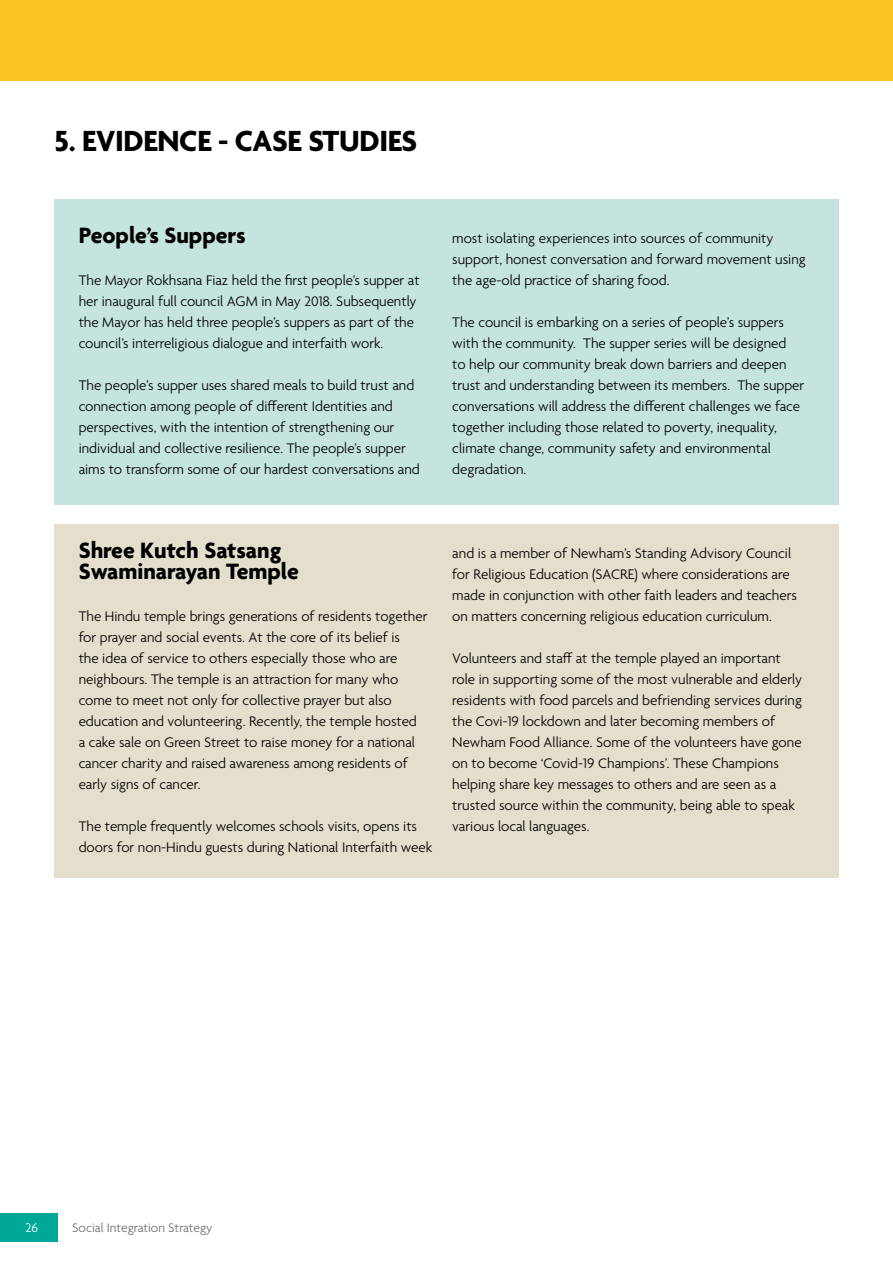
<style>
.page{position:relative;width:893px;height:1263px;background:#fff}
.page>*{position:absolute;margin:0;border:0;box-sizing:border-box;transform-origin:0 0}
.t1{font:700 31.5px "Agenda";letter-spacing:-.01em;color:#000}
.t2{font:700 24px/21px "Agenda";color:#000}
.t3{font:300 15px/21px "Agenda";color:#000}
.t4{font:300 13.5px "Agenda";color:#706f6f}
.t5{font:300 13.5px "Agenda";color:#fff}
</style>
<div class="page">
<div style="left:0;top:1213px;width:57px;height:29px;background:#00a898"></div>
<div style="left:54px;top:199px;width:785px;height:306px;background:#c5e4df"></div>
<div style="left:54px;top:524px;width:785px;height:354px;background:#e4decc"></div>
<div style="left:0;top:0;width:893px;height:81px;background:#fbc424"></div>
<h1 class="t1" style="left:54px;top:124px;width:365px">5. EVIDENCE - CASE STUDIES</h1>
<h2 class="t2" style="left:79px;top:226px;width:169px">People’s Suppers</h2>
<p class="t3" style="left:79px;top:271px;width:342px">The Mayor Rokhsana Fiaz held the first people’s supper at her inaugural full council AGM in May 2018. Subsequently the Mayor has held three people’s suppers as part of the council’s interreligious dialogue and interfaith work.</p>
<p class="t3" style="left:79px;top:376px;width:343px">The people’s supper uses shared meals to build trust and connection among people of different Identities and perspectives, with the intention of strengthening our individual and collective resilience. The people’s supper aims to transform some of our hardest conversations and</p>
<p class="t3" style="left:452px;top:229px;width:355px">most isolating experiences into sources of community support, honest conversation and forward movement using the age-old practice of sharing food.</p>
<p class="t3" style="left:452px;top:313px;width:354px">The council is embarking on a series of people’s suppers with the community. The supper series will be designed<br>to help our community break down barriers and deepen trust and understanding between its members. The supper conversations will address the different challenges we face together including those related to poverty, inequality, climate change, community safety and environmental degradation.</p>
<h2 class="t2" style="left:79px;top:541px;width:222px">Shree Kutch Satsang<br>Swaminarayan Temple</h2>
<p class="t3" style="left:79px;top:607px;width:350px">The Hindu temple brings generations of residents together for prayer and social events. At the core of its belief is<br>the idea of service to others especially those who are neighbours. The temple is an attraction for many who come to meet not only for collective prayer but also education and volunteering. Recently, the temple hosted<br>a cake sale on Green Street to raise money for a national cancer charity and raised awareness among residents of early signs of cancer.</p>
<p class="t3" style="left:79px;top:817px;width:355px">The temple frequently welcomes schools visits, opens its doors for non-Hindu guests during National Interfaith week</p>
<p class="t3" style="left:452px;top:544px;width:346px">and is a member of Newham’s Standing Advisory Council for Religious Education (SACRE) where considerations are made in conjunction with other faith leaders and teachers on matters concerning religious education curriculum.</p>
<p class="t3" style="left:452px;top:649px;width:351px">Volunteers and staff at the temple played an important role in supporting some of the most vulnerable and elderly residents with food parcels and befriending services during the Covi-19 lockdown and later becoming members of Newham Food Alliance. Some of the volunteers have gone on to become ‘Covid-19 Champions’. These Champions helping share key messages to others and are seen as a trusted source within the community, being able to speak various local languages.</p>
<p class="t5" style="left:25px;top:1221px;width:14px">26</p>
<p class="t4" style="left:72px;top:1221px;width:142px">Social Integration Strategy</p>
</div>
